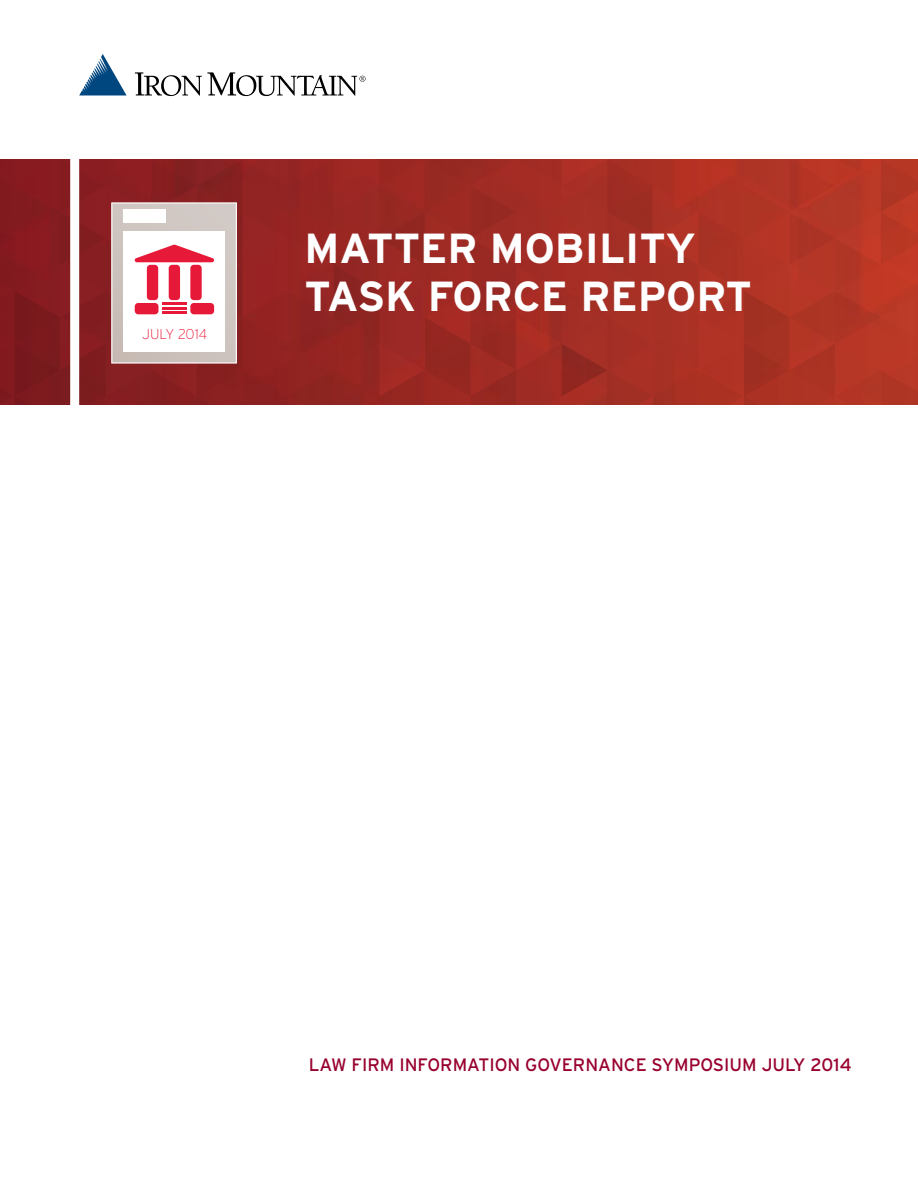
<style>
.page{position:relative;width:918px;height:1188px;background:#fff}
.page>*{position:absolute;margin:0;border:0;box-sizing:border-box;transform-origin:0 0}
.t1{font:700 42px/48px "Interstate";color:#fff}
.t2{font:18px "Interstate";color:#98002e}
.t3{font:200 14.1px "Interstate";color:#e71939}
</style>
<div class="page">
<img style="left:0;top:160px;width:918px;height:245px">
<div style="left:70px;top:143px;width:9px;height:272px;background:#fff"></div>
<svg style="left:111px;top:202px;width:126px;height:162px"></svg>
<svg style="left:79px;top:54px;width:48px;height:41px"></svg>
<svg style="left:135px;top:72px;width:231px;height:24px"></svg>
<p class="t3" style="left:142px;top:326px;width:67px">JULY 2014</p>
<h1 class="t1" style="left:305px;top:224px;width:449px">MATTER MOBILITY<br>TASK FORCE REPORT</h1>
<p class="t2" style="left:309px;top:1055px;width:544px">LAW FIRM INFORMATION GOVERNANCE SYMPOSIUM JULY 2014</p>
</div>
